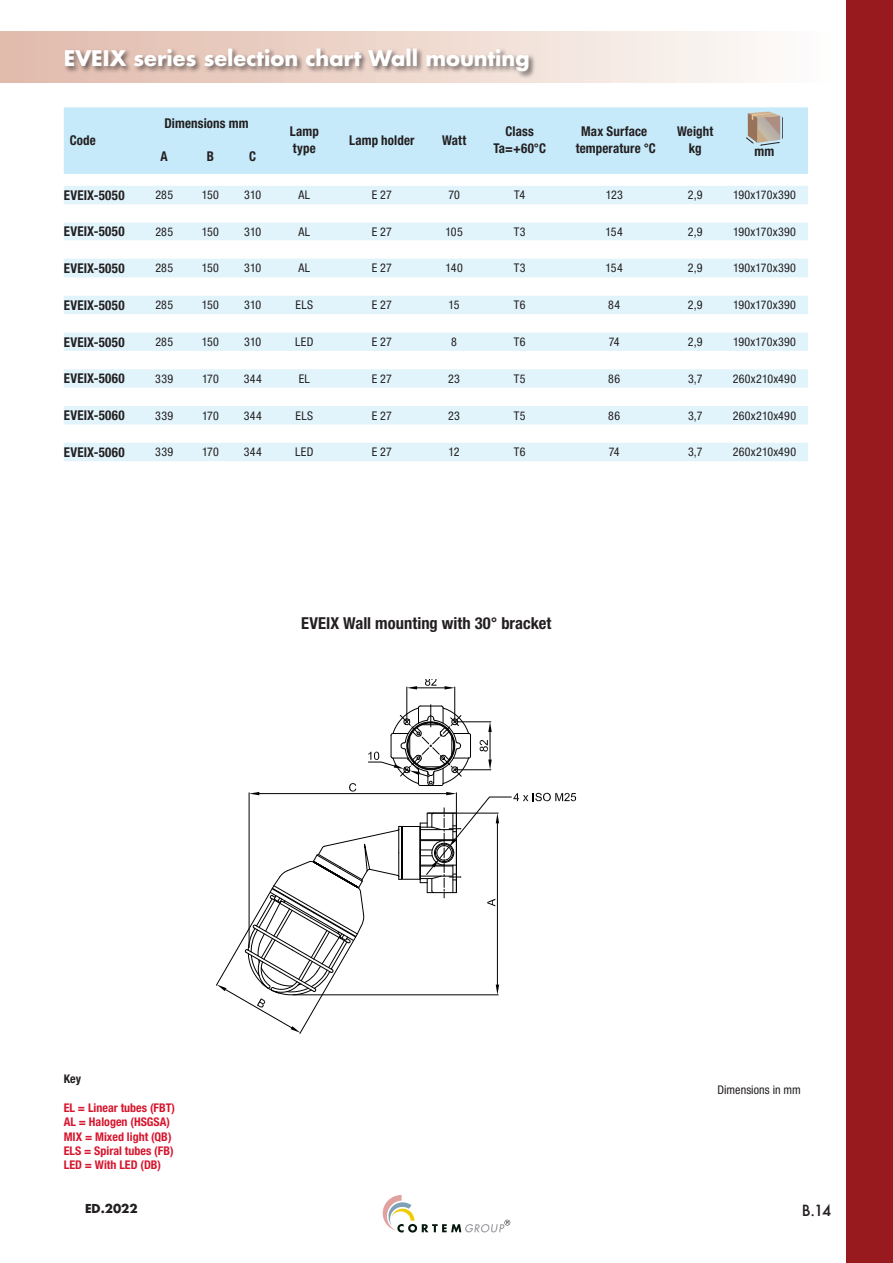
<style>
.page{position:relative;width:893px;height:1263px;background:#fff}
.page>*{position:absolute;margin:0;border:0;box-sizing:border-box;transform-origin:0 0}
.ITA_titolo_pagina{font:700 21px "Futura";color:#fff}
.t1{font:700 condensed 16.5px "Helvetica Neue";color:#231f20}
.t2{font:500 15px "Futura";color:#231f20}
.ITA_titolo_pagina-2{font:700 condensed 13.5px "Helvetica Neue LT Pro";letter-spacing:.015em;color:#231f20;scale:.96 1}
.ITA_titolo_pagina-3{font:condensed 12px "Helvetica Neue LT Pro";letter-spacing:.02em;color:#231f20}
.t3{font:700 condensed 12px "Helvetica Neue";color:#d7162e}
.t4{font:700 12px "Futura";color:#231f20}
.t5{font:700 condensed 12px "Helvetica Neue";color:#231f20}
</style>
<div class="page">
<hr style="left:407px;top:687px;width:1px;height:34px;background:#000">
<hr style="left:454px;top:687px;width:1px;height:34px;background:#000">
<svg style="left:407px;top:680px;width:48px;height:9px"></svg>
<svg style="left:216px;top:705px;width:360px;height:329px"></svg>
<svg style="left:383px;top:1195px;width:127px;height:37px"></svg>
<div style="left:0;top:31px;width:833px;height:51px;background:linear-gradient(to right,#e0b9a9,#fdfcfa)"></div>
<div style="left:846px;top:0;width:47px;height:1263px;background:#981a1e"></div>
<div style="left:63px;top:47px;width:473px;height:32px;background:#231f20;opacity:.6"></div>
<div style="left:64px;top:107px;width:744px;height:67px;background:#c6eafa"></div>
<svg style="left:64px;top:186px;width:744px;height:275px;fill:#e1f4fc"></svg>
<svg style="left:747px;top:112px;width:36px;height:34px"></svg>
<p class="ITA_titolo_pagina" style="left:64px;top:43px;width:467px">EVEIX series selection chart Wall mounting</p>
<p class="ITA_titolo_pagina-2" style="left:70px;top:132px;width:29px">Code</p>
<p class="ITA_titolo_pagina-2" style="left:164px;top:115px;width:89px">Dimensions mm</p>
<p class="ITA_titolo_pagina-2" style="left:161px;top:148px;width:9px">A</p>
<p class="ITA_titolo_pagina-2" style="left:207px;top:148px;width:9px">B</p>
<p class="ITA_titolo_pagina-2" style="left:249px;top:148px;width:9px">C</p>
<p class="ITA_titolo_pagina-2" style="left:290px;top:123px;width:32px">Lamp</p>
<p class="ITA_titolo_pagina-2" style="left:293px;top:140px;width:25px">type</p>
<p class="ITA_titolo_pagina-2" style="left:349px;top:132px;width:70px">Lamp holder</p>
<p class="ITA_titolo_pagina-2" style="left:442px;top:132px;width:27px">Watt</p>
<p class="ITA_titolo_pagina-2" style="left:506px;top:123px;width:31px">Class</p>
<p class="ITA_titolo_pagina-2" style="left:493px;top:140px;width:56px">Ta=+60°C</p>
<p class="ITA_titolo_pagina-2" style="left:581px;top:123px;width:70px">Max Surface</p>
<p class="ITA_titolo_pagina-2" style="left:576px;top:140px;width:85px">temperature °C</p>
<p class="ITA_titolo_pagina-2" style="left:677px;top:123px;width:39px">Weight</p>
<p class="ITA_titolo_pagina-2" style="left:689px;top:140px;width:15px">kg</p>
<p class="ITA_titolo_pagina-2" style="left:755px;top:143px;width:22px">mm</p>
<p class="ITA_titolo_pagina-2" style="left:64px;top:187px;width:65px">EVEIX-5050</p>
<p class="ITA_titolo_pagina-3" style="left:155px;top:188px;width:19px">285</p>
<p class="ITA_titolo_pagina-3" style="left:202px;top:188px;width:19px">150</p>
<p class="ITA_titolo_pagina-3" style="left:244px;top:188px;width:18px">310</p>
<p class="ITA_titolo_pagina-3" style="left:298px;top:188px;width:13px">AL</p>
<p class="ITA_titolo_pagina-3" style="left:372px;top:188px;width:22px">E 27</p>
<p class="ITA_titolo_pagina-3" style="left:448px;top:188px;width:13px">70</p>
<p class="ITA_titolo_pagina-3" style="left:514px;top:188px;width:12px">T4</p>
<p class="ITA_titolo_pagina-3" style="left:606px;top:188px;width:19px">123</p>
<p class="ITA_titolo_pagina-3" style="left:688px;top:188px;width:16px">2,9</p>
<p class="ITA_titolo_pagina-3" style="left:733px;top:188px;width:64px">190x170x390</p>
<p class="ITA_titolo_pagina-2" style="left:64px;top:223px;width:65px">EVEIX-5050</p>
<p class="ITA_titolo_pagina-3" style="left:155px;top:225px;width:19px">285</p>
<p class="ITA_titolo_pagina-3" style="left:202px;top:225px;width:19px">150</p>
<p class="ITA_titolo_pagina-3" style="left:244px;top:225px;width:18px">310</p>
<p class="ITA_titolo_pagina-3" style="left:298px;top:225px;width:13px">AL</p>
<p class="ITA_titolo_pagina-3" style="left:372px;top:225px;width:22px">E 27</p>
<p class="ITA_titolo_pagina-3" style="left:446px;top:225px;width:19px">105</p>
<p class="ITA_titolo_pagina-3" style="left:514px;top:225px;width:13px">T3</p>
<p class="ITA_titolo_pagina-3" style="left:606px;top:225px;width:19px">154</p>
<p class="ITA_titolo_pagina-3" style="left:688px;top:225px;width:16px">2,9</p>
<p class="ITA_titolo_pagina-3" style="left:733px;top:225px;width:64px">190x170x390</p>
<p class="ITA_titolo_pagina-2" style="left:64px;top:260px;width:65px">EVEIX-5050</p>
<p class="ITA_titolo_pagina-3" style="left:155px;top:261px;width:19px">285</p>
<p class="ITA_titolo_pagina-3" style="left:202px;top:261px;width:19px">150</p>
<p class="ITA_titolo_pagina-3" style="left:244px;top:261px;width:18px">310</p>
<p class="ITA_titolo_pagina-3" style="left:298px;top:261px;width:13px">AL</p>
<p class="ITA_titolo_pagina-3" style="left:372px;top:261px;width:22px">E 27</p>
<p class="ITA_titolo_pagina-3" style="left:445px;top:261px;width:19px">140</p>
<p class="ITA_titolo_pagina-3" style="left:514px;top:261px;width:13px">T3</p>
<p class="ITA_titolo_pagina-3" style="left:606px;top:261px;width:19px">154</p>
<p class="ITA_titolo_pagina-3" style="left:688px;top:261px;width:16px">2,9</p>
<p class="ITA_titolo_pagina-3" style="left:733px;top:261px;width:64px">190x170x390</p>
<p class="ITA_titolo_pagina-2" style="left:64px;top:297px;width:65px">EVEIX-5050</p>
<p class="ITA_titolo_pagina-3" style="left:155px;top:298px;width:19px">285</p>
<p class="ITA_titolo_pagina-3" style="left:202px;top:298px;width:19px">150</p>
<p class="ITA_titolo_pagina-3" style="left:244px;top:298px;width:18px">310</p>
<p class="ITA_titolo_pagina-3" style="left:295px;top:298px;width:19px">ELS</p>
<p class="ITA_titolo_pagina-3" style="left:372px;top:298px;width:22px">E 27</p>
<p class="ITA_titolo_pagina-3" style="left:449px;top:298px;width:13px">15</p>
<p class="ITA_titolo_pagina-3" style="left:514px;top:298px;width:13px">T6</p>
<p class="ITA_titolo_pagina-3" style="left:608px;top:298px;width:13px">84</p>
<p class="ITA_titolo_pagina-3" style="left:688px;top:298px;width:16px">2,9</p>
<p class="ITA_titolo_pagina-3" style="left:733px;top:298px;width:64px">190x170x390</p>
<p class="ITA_titolo_pagina-2" style="left:64px;top:334px;width:65px">EVEIX-5050</p>
<p class="ITA_titolo_pagina-3" style="left:155px;top:335px;width:19px">285</p>
<p class="ITA_titolo_pagina-3" style="left:202px;top:335px;width:19px">150</p>
<p class="ITA_titolo_pagina-3" style="left:244px;top:335px;width:18px">310</p>
<p class="ITA_titolo_pagina-3" style="left:295px;top:335px;width:20px">LED</p>
<p class="ITA_titolo_pagina-3" style="left:372px;top:335px;width:22px">E 27</p>
<p class="ITA_titolo_pagina-3" style="left:451px;top:335px;width:7px">8</p>
<p class="ITA_titolo_pagina-3" style="left:514px;top:335px;width:13px">T6</p>
<p class="ITA_titolo_pagina-3" style="left:609px;top:335px;width:12px">74</p>
<p class="ITA_titolo_pagina-3" style="left:688px;top:335px;width:16px">2,9</p>
<p class="ITA_titolo_pagina-3" style="left:733px;top:335px;width:64px">190x170x390</p>
<p class="ITA_titolo_pagina-2" style="left:64px;top:370px;width:65px">EVEIX-5060</p>
<p class="ITA_titolo_pagina-3" style="left:155px;top:372px;width:19px">339</p>
<p class="ITA_titolo_pagina-3" style="left:202px;top:372px;width:18px">170</p>
<p class="ITA_titolo_pagina-3" style="left:244px;top:372px;width:20px">344</p>
<p class="ITA_titolo_pagina-3" style="left:299px;top:372px;width:13px">EL</p>
<p class="ITA_titolo_pagina-3" style="left:372px;top:372px;width:22px">E 27</p>
<p class="ITA_titolo_pagina-3" style="left:448px;top:372px;width:13px">23</p>
<p class="ITA_titolo_pagina-3" style="left:514px;top:372px;width:13px">T5</p>
<p class="ITA_titolo_pagina-3" style="left:608px;top:372px;width:13px">86</p>
<p class="ITA_titolo_pagina-3" style="left:688px;top:372px;width:16px">3,7</p>
<p class="ITA_titolo_pagina-3" style="left:733px;top:372px;width:65px">260x210x490</p>
<p class="ITA_titolo_pagina-2" style="left:64px;top:407px;width:65px">EVEIX-5060</p>
<p class="ITA_titolo_pagina-3" style="left:155px;top:408px;width:19px">339</p>
<p class="ITA_titolo_pagina-3" style="left:202px;top:408px;width:18px">170</p>
<p class="ITA_titolo_pagina-3" style="left:244px;top:408px;width:20px">344</p>
<p class="ITA_titolo_pagina-3" style="left:295px;top:408px;width:19px">ELS</p>
<p class="ITA_titolo_pagina-3" style="left:372px;top:408px;width:22px">E 27</p>
<p class="ITA_titolo_pagina-3" style="left:448px;top:408px;width:13px">23</p>
<p class="ITA_titolo_pagina-3" style="left:514px;top:408px;width:13px">T5</p>
<p class="ITA_titolo_pagina-3" style="left:608px;top:408px;width:13px">86</p>
<p class="ITA_titolo_pagina-3" style="left:688px;top:408px;width:16px">3,7</p>
<p class="ITA_titolo_pagina-3" style="left:733px;top:408px;width:65px">260x210x490</p>
<p class="ITA_titolo_pagina-2" style="left:64px;top:444px;width:65px">EVEIX-5060</p>
<p class="ITA_titolo_pagina-3" style="left:155px;top:445px;width:19px">339</p>
<p class="ITA_titolo_pagina-3" style="left:202px;top:445px;width:18px">170</p>
<p class="ITA_titolo_pagina-3" style="left:244px;top:445px;width:20px">344</p>
<p class="ITA_titolo_pagina-3" style="left:295px;top:445px;width:20px">LED</p>
<p class="ITA_titolo_pagina-3" style="left:372px;top:445px;width:22px">E 27</p>
<p class="ITA_titolo_pagina-3" style="left:449px;top:445px;width:13px">12</p>
<p class="ITA_titolo_pagina-3" style="left:514px;top:445px;width:13px">T6</p>
<p class="ITA_titolo_pagina-3" style="left:609px;top:445px;width:12px">74</p>
<p class="ITA_titolo_pagina-3" style="left:688px;top:445px;width:16px">3,7</p>
<p class="ITA_titolo_pagina-3" style="left:733px;top:445px;width:65px">260x210x490</p>
<p class="t1" style="left:301px;top:613px;width:252px">EVEIX Wall mounting with 30° bracket</p>
<p class="t5" style="left:64px;top:1071px;width:19px">Key</p>
<p class="t3" style="left:64px;top:1100px;width:113px">EL = Linear tubes (FBT)</p>
<p class="t3" style="left:64px;top:1115px;width:108px">AL = Halogen (HSGSA)</p>
<p class="t3" style="left:64px;top:1129px;width:109px">MIX = Mixed light (QB)</p>
<p class="t3" style="left:64px;top:1143px;width:111px">ELS = Spiral tubes (FB)</p>
<p class="t3" style="left:64px;top:1158px;width:99px">LED = With LED (DB)</p>
<p class="ITA_titolo_pagina-3" style="left:717px;top:1082px;width:85px">Dimensions in mm</p>
<p class="t4" style="left:85px;top:1200px;width:54px">ED.2022</p>
<p class="t2" style="left:802px;top:1200px;width:31px">B.14</p>
</div>
